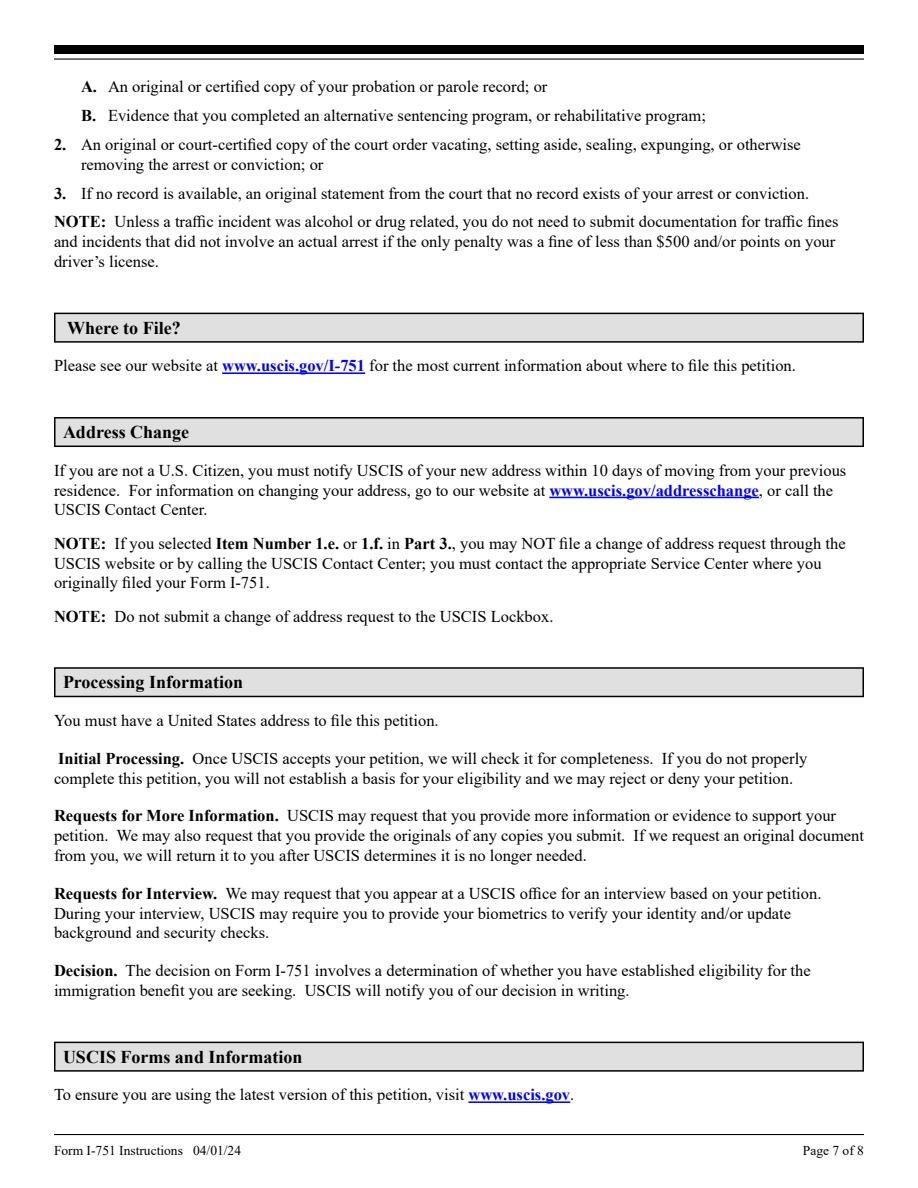
<style>
.page{position:relative;width:918px;height:1188px;background:#fff}
.page>*{position:absolute;margin:0;border:0;box-sizing:border-box;transform-origin:0 0}
.Section_Header_1__T{font:700 18px "Times New Roman";color:#000}
.Body_1__T{font:16.5px/19.8px "Times New Roman";color:#000}
.t1{font:13.5px "Times New Roman";color:#000}
.s1{font-weight:700}
.s2{font-weight:700;color:#00f}
</style>
<div class="page">
<hr style="left:54px;top:1134px;width:810px;height:1px;background:#000">
<div style="left:54px;top:45px;width:810px;height:9px;background:#000"></div>
<hr style="left:54px;top:58px;width:810px;height:2px;background:#000">
<svg style="left:54px;top:313px;width:810px;height:30px;background:#292929"></svg>
<div style="left:56px;top:314px;width:806px;height:27px;background:#e0e0e0"></div>
<hr style="left:222px;top:372px;width:143px;height:2px;background:#00f">
<div style="left:54px;top:417px;width:810px;height:30px;background:#676767"></div>
<div style="left:56px;top:419px;width:806px;height:27px;background:#e0e0e0"></div>
<hr style="left:549px;top:497px;width:210px;height:1px;background:#00f">
<svg style="left:54px;top:667px;width:810px;height:30px;background:#272727"></svg>
<div style="left:56px;top:669px;width:806px;height:27px;background:#e0e0e0"></div>
<svg style="left:54px;top:1042px;width:810px;height:30px;background:#292929"></svg>
<div style="left:56px;top:1043px;width:806px;height:27px;background:#e0e0e0"></div>
<hr style="left:468px;top:1101px;width:102px;height:2px;background:#00f">
<p class="Body_1__T" style="left:81px;top:76px;width:468px"><span class="s1">A.</span> An original or certified copy of your probation or parole record; or</p>
<p class="Body_1__T" style="left:81px;top:105px;width:627px"><span class="s1">B.</span> Evidence that you completed an alternative sentencing program, or rehabilitative program;</p>
<p class="Body_1__T" style="left:81px;top:134px;width:721px;text-indent:-27px"><span class="s1">2.</span> An original or court-certified copy of the court order vacating, setting aside, sealing, expunging, or otherwise removing the arrest or conviction; or</p>
<p class="Body_1__T" style="left:54px;top:183px;width:757px"><span class="s1">3.</span> If no record is available, an original statement from the court that no record exists of your arrest or conviction.</p>
<p class="Body_1__T" style="left:54px;top:211px;width:786px"><span class="s1">NOTE:</span> Unless a traffic incident was alcohol or drug related, you do not need to submit documentation for traffic fines and incidents that did not involve an actual arrest if the only penalty was a fine of less than $500 and/or points on your driver’s license.</p>
<p class="Section_Header_1__T" style="left:67px;top:315px;width:115px">Where to File?</p>
<p class="Body_1__T" style="left:54px;top:355px;width:743px">Please see our website at <span class="s2">www.uscis.gov/I-751</span> for the most current information about where to file this petition.</p>
<p class="Section_Header_1__T" style="left:63px;top:419px;width:128px">Address Change</p>
<p class="Body_1__T" style="left:54px;top:460px;width:794px">If you are not a U.S. Citizen, you must notify USCIS of your new address within 10 days of moving from your previous residence. For information on changing your address, go to our website at <span class="s2">www.uscis.gov/addresschange</span>, or call the<br>USCIS Contact Center.</p>
<p class="Body_1__T" style="left:54px;top:533px;width:793px"><span class="s1">NOTE:</span> If you selected <span class="s1">Item Number 1.e.</span> or <span class="s1">1.f.</span> in <span class="s1">Part 3.</span>, you may NOT file a change of address request through the<br>USCIS website or by calling the USCIS Contact Center; you must contact the appropriate Service Center where you originally filed your Form I-751.</p>
<p class="Body_1__T" style="left:54px;top:606px;width:501px"><span class="s1">NOTE:</span> Do not submit a change of address request to the USCIS Lockbox.</p>
<p class="Section_Header_1__T" style="left:63px;top:669px;width:182px">Processing Information</p>
<p class="Body_1__T" style="left:54px;top:710px;width:386px">You must have a United States address to file this petition.</p>
<p class="Body_1__T" style="left:54px;top:748px;width:755px"><span class="s1">Initial Processing.</span> Once USCIS accepts your petition, we will check it for completeness. If you do not properly complete this petition, you will not establish a basis for your eligibility and we may reject or deny your petition.</p>
<p class="Body_1__T" style="left:54px;top:805px;width:812px"><span class="s1">Requests for More Information.</span> USCIS may request that you provide more information or evidence to support your petition. We may also request that you provide the originals of any copies you submit. If we request an original document from you, we will return it to you after USCIS determines it is no longer needed.</p>
<p class="Body_1__T" style="left:54px;top:883px;width:769px"><span class="s1">Requests for Interview.</span> We may request that you appear at a USCIS office for an interview based on your petition.<br>During your interview, USCIS may require you to provide your biometrics to verify your identity and/or update background and security checks.</p>
<p class="Body_1__T" style="left:54px;top:960px;width:758px"><span class="s1">Decision.</span> The decision on Form I-751 involves a determination of whether you have established eligibility for the immigration benefit you are seeking. USCIS will notify you of our decision in writing.</p>
<p class="Section_Header_1__T" style="left:63px;top:1044px;width:241px">USCIS Forms and Information</p>
<p class="Body_1__T" style="left:54px;top:1084px;width:522px">To ensure you are using the latest version of this petition, visit <span class="s2">www.uscis.gov</span>.</p>
<p class="t1" style="left:54px;top:1141px;width:189px">Form I-751 Instructions 04/01/24</p>
<p class="t1" style="left:803px;top:1141px;width:63px">Page 7 of 8</p>
</div>
